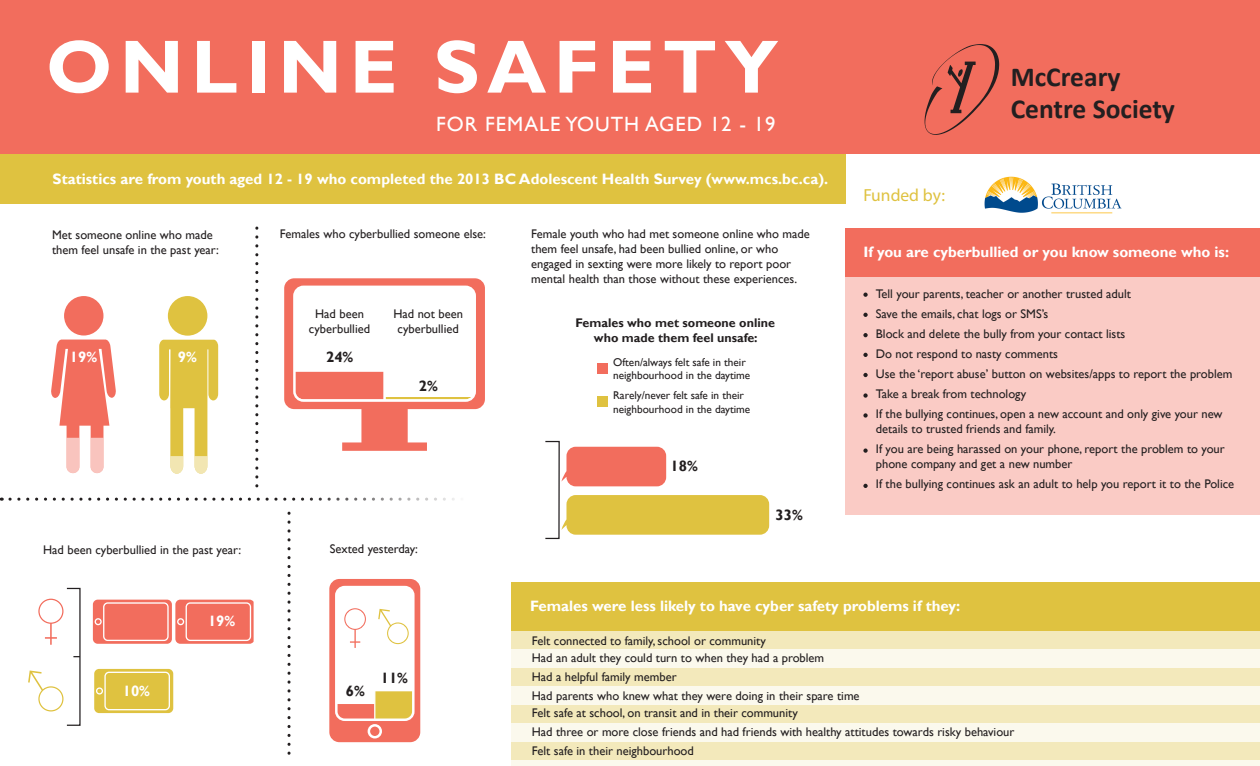
<style>
.page{position:relative;width:1260px;height:766px;background:#fff}
.page>*{position:absolute;margin:0;border:0;box-sizing:border-box;transform-origin:0 0}
.t1{font:700 27.5px/31.2px "Calibri";color:#231f20}
.t2{font:20.62px "Gill Sans";letter-spacing:.05em;color:#fff}
.t3{font:17.5px "Myriad Pro";color:#dfc240}
.t4{font:700 15px "Gill Sans";color:#fff}
.t5{font:700 15px "Gill Sans";color:#231f20}
.t6{font:12.5px/20px "Gill Sans";color:#231f20}
.t7{font:700 12.5px/15px "Gill Sans";color:#231f20;text-align:center}
.t8{font:11.25px/13.5px "Gill Sans";color:#231f20}
</style>
<div class="page">
<div style="left:0;top:0;width:1260px;height:154px;background:#f26d5d"></div>
<div style="left:0;top:154px;width:846px;height:49px;background:#dfc240"></div>
<div style="left:511px;top:582px;width:749px;height:49px;background:#dfc240"></div>
<div style="left:846px;top:228px;width:414px;height:49px;background:#f26d5d"></div>
<div style="left:846px;top:277px;width:414px;height:237px;background:#facbc5"></div>
<div style="left:511px;top:630px;width:749px;height:135px;background:#f3e9bb"></div>
<div style="left:511px;top:649px;width:749px;height:18px;background:#fbf9ed"></div>
<div style="left:511px;top:685px;width:749px;height:19px;background:#fbf9ed"></div>
<div style="left:511px;top:722px;width:749px;height:19px;background:#fbf9ed"></div>
<div style="left:511px;top:759px;width:749px;height:6px;background:#fbf9ed"></div>
<div style="left:64px;top:296px;width:39px;height:39px;background:#f26d5d;border-radius:50%"></div>
<svg style="left:51px;top:339px;width:65px;height:134px"></svg>
<div style="left:168px;top:296px;width:39px;height:39px;background:#dfc240;border-radius:50%"></div>
<svg style="left:159px;top:339px;width:59px;height:134px"></svg>
<div style="left:93px;top:599px;width:79px;height:44px;background:#f26d5d;border-radius:5px"></div>
<div style="left:103px;top:602px;width:66px;height:38px;border:1px solid #fff;border-radius:4px"></div>
<div style="left:95px;top:617px;width:7px;height:7px;border:1px solid #fff;border-radius:50%"></div>
<svg style="left:175px;top:599px;width:79px;height:44px"></svg>
<div style="left:186px;top:602px;width:65px;height:38px;border:1px solid #fff;border-radius:4px"></div>
<div style="left:177px;top:617px;width:7px;height:7px;border:1px solid #fff;border-radius:50%"></div>
<svg style="left:38px;top:598px;width:26px;height:46px"></svg>
<svg style="left:28px;top:670px;width:36px;height:41px"></svg>
<div style="left:94px;top:668px;width:79px;height:44px;background:#dfc240;border-radius:5px"></div>
<div style="left:104px;top:671px;width:66px;height:38px;border:1px solid #fff;border-radius:4px"></div>
<div style="left:96px;top:687px;width:7px;height:7px;border:1px solid #fff;border-radius:50%"></div>
<svg style="left:329px;top:579px;width:91px;height:162px"></svg>
<svg style="left:561px;top:446px;width:105px;height:40px"></svg>
<div style="left:561px;top:495px;width:208px;height:39px;background:#dfc240"></div>
<div style="left:597px;top:363px;width:11px;height:11px;background:#f26d5d"></div>
<div style="left:597px;top:396px;width:11px;height:11px;background:#dfc240"></div>
<svg style="left:10px;top:497px;width:286px;height:3px"></svg>
<svg style="left:255px;top:228px;width:3px;height:259px"></svg>
<svg style="left:287px;top:512px;width:4px;height:242px"></svg>
<svg style="left:284px;top:278px;width:201px;height:172px"></svg>
<div style="left:293px;top:285px;width:183px;height:116px;border:2px solid #fff;border-radius:9px"></div>
<hr style="left:383px;top:286px;width:3px;height:114px;background:#fff">
<svg style="left:863px;top:292px;width:5px;height:4px"></svg>
<svg style="left:863px;top:312px;width:5px;height:5px"></svg>
<svg style="left:863px;top:333px;width:5px;height:4px"></svg>
<svg style="left:863px;top:352px;width:5px;height:5px"></svg>
<svg style="left:863px;top:372px;width:5px;height:5px"></svg>
<svg style="left:863px;top:393px;width:5px;height:4px"></svg>
<svg style="left:863px;top:413px;width:5px;height:4px"></svg>
<svg style="left:863px;top:448px;width:5px;height:4px"></svg>
<svg style="left:863px;top:483px;width:5px;height:4px"></svg>
<svg style="left:50px;top:40px;width:59px;height:53px"></svg>
<svg style="left:126px;top:41px;width:52px;height:51px"></svg>
<svg style="left:197px;top:41px;width:39px;height:51px"></svg>
<div style="left:252px;top:41px;width:12px;height:51px;background:#fff"></div>
<svg style="left:284px;top:41px;width:52px;height:51px"></svg>
<svg style="left:356px;top:41px;width:38px;height:51px"></svg>
<svg style="left:437px;top:40px;width:40px;height:53px"></svg>
<svg style="left:487px;top:41px;width:59px;height:51px"></svg>
<svg style="left:560px;top:41px;width:35px;height:51px"></svg>
<svg style="left:613px;top:41px;width:38px;height:51px"></svg>
<svg style="left:665px;top:41px;width:50px;height:51px"></svg>
<svg style="left:725px;top:41px;width:53px;height:51px"></svg>
<svg style="left:925px;top:44px;width:74px;height:91px"></svg>
<img style="left:984px;top:176px;width:138px;height:38px">
<h2 class="t2" style="left:436px;top:112px;width:341px">FOR FEMALE YOUTH AGED 12 - 19</h2>
<p class="t4" style="left:53px;top:170px;width:777px">Statistics are from youth aged 12 - 19 who completed the 2013 BC Adolescent Health Survey (www.mcs.bc.ca).</p>
<p class="t6" style="left:52px;top:227px;width:168px;line-height:15px">Met someone online who made them feel unsafe in the past year:</p>
<p class="t6" style="left:280px;top:224px;width:208px">Females who cyberbullied someone else:</p>
<p class="t4" style="left:70px;top:347px;width:29px">19%</p>
<p class="t4" style="left:178px;top:347px;width:21px">9%</p>
<p class="t6" style="left:309px;top:307px;width:63px;line-height:15px;text-align:center">Had been cyberbullied</p>
<p class="t6" style="left:393px;top:307px;width:71px;line-height:15px;text-align:center">Had not been cyberbullied</p>
<p class="t5" style="left:326px;top:348px;width:29px">24%</p>
<p class="t5" style="left:419px;top:376px;width:21px">2%</p>
<p class="t6" style="left:43px;top:540px;width:200px">Had been cyberbullied in the past year:</p>
<p class="t6" style="left:330px;top:539px;width:90px">Sexted yesterday:</p>
<p class="t6" style="left:531px;top:226px;width:280px;line-height:15px">Female youth who had met someone online who made them feel unsafe, had been bullied online, or who engaged in sexting were more likely to report poor mental health than those without these experiences.</p>
<p class="t7" style="left:575px;top:315px;width:201px">Females who met someone online who made them feel unsafe:</p>
<p class="t8" style="left:613px;top:355px;width:139px">Often/always felt safe in their neighbourhood in the daytime</p>
<p class="t8" style="left:613px;top:389px;width:139px">Rarely/never felt safe in their neighbourhood in the daytime</p>
<p class="t5" style="left:671px;top:457px;width:29px">18%</p>
<p class="t5" style="left:776px;top:505px;width:29px">33%</p>
<h3 class="t3" style="left:863px;top:184px;width:83px">Funded by:</h3>
<h1 class="t1" style="left:1011px;top:61px;width:166px">McCreary<br>Centre Society</h1>
<p class="t4" style="left:863px;top:243px;width:367px">If you are cyberbullied or you know someone who is:</p>
<p class="t6" style="left:876px;top:284px;width:358px">Tell your parents, teacher or another trusted adult<br>Save the emails, chat logs or SMS’s<br>Block and delete the bully from your contact lists<br>Do not respond to nasty comments<br>Use the ‘report abuse’ button on websites/apps to report the problem Take a break from technology<br>If the bullying continues, open a new account and only give your new</p>
<p class="t6" style="left:876px;top:419px;width:350px">details to trusted friends and family.<br>If you are being harassed on your phone, report the problem to your</p>
<p class="t6" style="left:876px;top:454px;width:360px">phone company and get a new number<br>If the bullying continues ask an adult to help you report it to the Police</p>
<p class="t4" style="left:208px;top:611px;width:29px">19%</p>
<p class="t4" style="left:123px;top:681px;width:29px">10%</p>
<p class="t5" style="left:346px;top:681px;width:21px">6%</p>
<p class="t5" style="left:381px;top:668px;width:29px">11%</p>
<p class="t4" style="left:530px;top:596px;width:432px">Females were less likely to have cyber safety problems if they:</p>
<p class="t6" style="left:532px;top:631px;width:329px;line-height:18.4px">Felt connected to family, school or community<br>Had an adult they could turn to when they had a problem<br>Had a helpful family member<br>Had parents who knew what they were doing in their spare time</p>
<p class="t6" style="left:532px;top:703px;width:484px;line-height:18.9px">Felt safe at school, on transit and in their community<br>Had three or more close friends and had friends with healthy attitudes towards risky behaviour<br>Felt safe in their neighbourhood</p>
</div>
